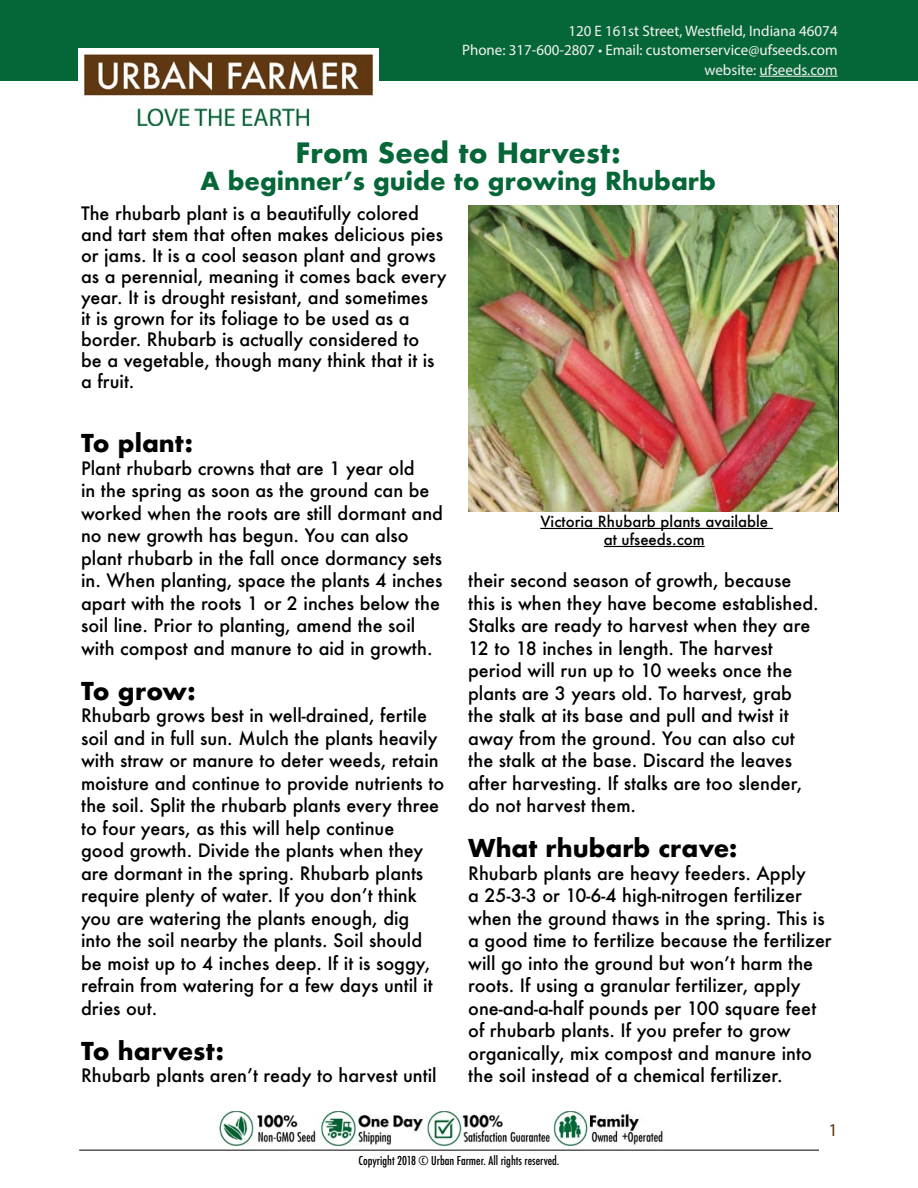
<style>
.page{position:relative;width:918px;height:1188px;background:#fff}
.page>*{position:absolute;margin:0;border:0;box-sizing:border-box;transform-origin:0 0}
.t1{font:700 27.3px "Futura";color:#056738}
.t2{font:700 24.3px "Futura";color:#056738}
.t3{font:700 24px "Futura";color:#000}
.t4{font:500 18px/22.5px "Futura";color:#000}
.t5{font:18px "Myriad Pro";color:#603812}
.t6{font:15.15px/19.5px "Myriad Pro";color:#f5f3f1;text-align:right}
.t7{font:500 15px/18px "Futura";color:#000;text-align:center}
.t8{font:500 condensed 12px "Futura";color:#000}
</style>
<div class="page">
<hr style="left:79px;top:1150px;width:740px;height:1px;background:#000">
<img style="left:468px;top:205px;width:370px;height:307px">
<div style="left:0;top:0;width:918px;height:81px;background:#056738"></div>
<hr style="left:760px;top:76px;width:78px;height:1px;background:#f5f3f1">
<img style="left:218px;top:1111px;width:445px;height:36px">
<hr style="left:540px;top:528px;width:233px;height:1px;background:#000">
<hr style="left:604px;top:546px;width:101px;height:1px;background:#000">
<img style="left:79px;top:48px;width:300px;height:77px">
<p class="t6" style="left:462px;top:21px;width:377px">120 E 161st Street, Westfield, Indiana 46074<br>Phone: 317-600-2807 • Email: customerservice@ufseeds.com website: ufseeds.com</p>
<h1 class="t1" style="left:296px;top:133px;width:327px">From Seed to Harvest:</h1>
<h2 class="t2" style="left:200px;top:164px;width:517px">A beginner’s guide to growing Rhubarb</h2>
<p class="t4" style="left:81px;top:202px;width:367px;line-height:21px">The rhubarb plant is a beautifully colored and tart stem that often makes delicious pies or jams. It is a cool season plant and grows as a perennial, meaning it comes back every year. It is drought resistant, and sometimes<br>it is grown for its foliage to be used as a border. Rhubarb is actually considered to<br>be a vegetable, though many think that it is a fruit.</p>
<h3 class="t3" style="left:81px;top:426px;width:114px">To plant:</h3>
<p class="t4" style="left:81px;top:457px;width:363px">Plant rhubarb crowns that are 1 year old<br>in the spring as soon as the ground can be worked when the roots are still dormant and no new growth has begun. You can also plant rhubarb in the fall once dormancy sets in. When planting, space the plants 4 inches apart with the roots 1 or 2 inches below the soil line. Prior to planting, amend the soil with compost and manure to aid in growth.</p>
<h3 class="t3" style="left:81px;top:673px;width:116px">To grow:</h3>
<p class="t4" style="left:81px;top:704px;width:365px">Rhubarb grows best in well-drained, fertile soil and in full sun. Mulch the plants heavily with straw or manure to deter weeds, retain moisture and continue to provide nutrients to the soil. Split the rhubarb plants every three to four years, as this will help continue<br>good growth. Divide the plants when they are dormant in the spring. Rhubarb plants require plenty of water. If you don’t think you are watering the plants enough, dig<br>into the soil nearby the plants. Soil should be moist up to 4 inches deep. If it is soggy, refrain from watering for a few days until it dries out.</p>
<h3 class="t3" style="left:81px;top:1033px;width:144px">To harvest:</h3>
<p class="t4" style="left:81px;top:1064px;width:357px">Rhubarb plants aren’t ready to harvest until</p>
<p class="t7" style="left:540px;top:512px;width:229px">Victoria Rhubarb plants available at ufseeds.com</p>
<p class="t4" style="left:468px;top:569px;width:352px">their second season of growth, because this is when they have become established.<br>Stalks are ready to harvest when they are 12 to 18 inches in length. The harvest period will run up to 10 weeks once the plants are 3 years old. To harvest, grab the stalk at its base and pull and twist it away from the ground. You can also cut the stalk at the base. Discard the leaves after harvesting. If stalks are too slender, do not harvest them.</p>
<h3 class="t3" style="left:468px;top:831px;width:271px">What rhubarb crave:</h3>
<p class="t4" style="left:468px;top:861px;width:365px">Rhubarb plants are heavy feeders. Apply<br>a 25-3-3 or 10-6-4 high-nitrogen fertilizer when the ground thaws in the spring. This is a good time to fertilize because the fertilizer will go into the ground but won’t harm the roots. If using a granular fertilizer, apply one-and-a-half pounds per 100 square feet of rhubarb plants. If you prefer to grow organically, mix compost and manure into the soil instead of a chemical fertilizer.</p>
<p class="t5" style="left:828px;top:1119px;width:11px">1</p>
<p class="t8" style="left:359px;top:1153px;width:202px">Copyright 2018 © Urban Farmer. All rights reserved.</p>
</div>
